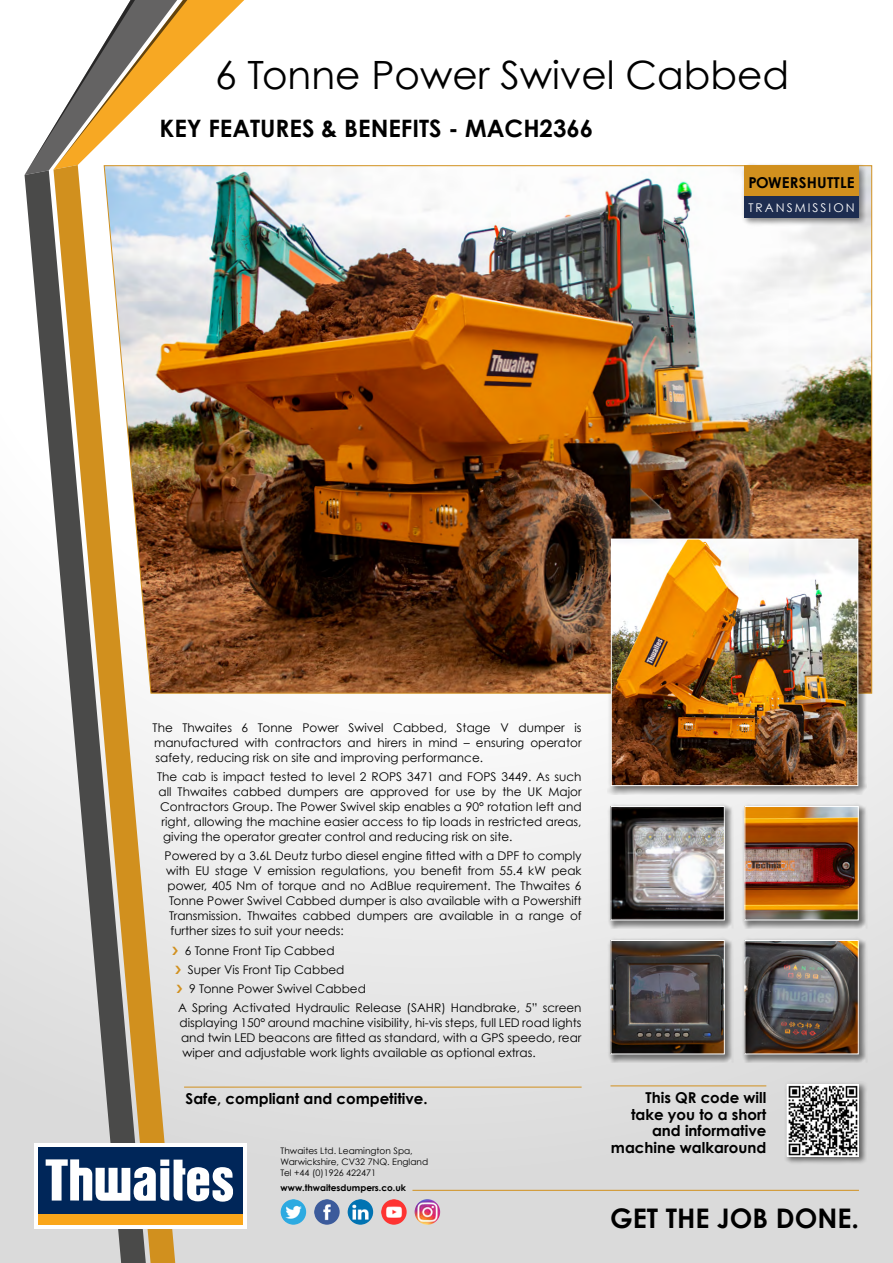
<style>
.page{position:relative;width:893px;height:1263px;background:#fff}
.page>*{position:absolute;margin:0;border:0;box-sizing:border-box;transform-origin:0 0}
.t1{font:39px "Century Gothic";color:#000}
.t2{font:700 27px "Century Gothic";color:#000}
.t3{font:700 24px "Century Gothic";color:#000}
.t4{font:700 15px/16.5px "Century Gothic";color:#000;text-align:right}
.t5{font:12px/15px "Century Gothic";color:#000;text-align:justify}
.t6{font:12px "Century Gothic";letter-spacing:.17em;color:#fff}
.t7{font:9px/10.8px "Century Gothic";color:#000}
.t8{font:700 9px "Century Gothic";color:#000}
</style>
<div class="page">
<div style="left:0;top:0;width:893px;height:1263px;background:linear-gradient(to bottom,#fff,#ddd)"></div>
<svg style="left:146px;top:694px;width:29px;height:569px;fill:#e8e8e8"></svg>
<svg style="left:25px;top:175px;width:121px;height:1088px"></svg>
<svg style="left:25px;top:0;width:219px;height:175px"></svg>
<div style="left:34px;top:1143px;width:213px;height:86px;background:#fff"></div>
<div style="left:38px;top:1214px;width:204px;height:11px;background:#faa61a"></div>
<div style="left:38px;top:1148px;width:204px;height:66px;background:#002659"></div>
<svg style="left:46px;top:1159px;width:187px;height:43px"></svg>
<img style="left:281px;top:1199px;width:25px;height:26px;border-radius:13px">
<img style="left:314px;top:1199px;width:26px;height:26px;border-radius:13px">
<img style="left:348px;top:1199px;width:25px;height:26px;border-radius:13px">
<img style="left:381px;top:1199px;width:26px;height:26px;border-radius:13px">
<img style="left:415px;top:1199px;width:25px;height:26px;border-radius:13px">
<img style="left:103px;top:165px;width:769px;height:529px">
<div style="left:608px;top:535px;width:259px;height:260px;background:#000;opacity:.5"></div>
<img style="left:613px;top:541px;width:243px;height:243px">
<div style="left:611px;top:539px;width:247px;height:247px;border:1px solid #fff"></div>
<div style="left:741px;top:803px;width:127px;height:126px;background:#000;opacity:.5"></div>
<img style="left:746px;top:808px;width:111px;height:110px">
<div style="left:744px;top:806px;width:115px;height:114px;border:1px solid #fff"></div>
<div style="left:607px;top:803px;width:127px;height:126px;background:#000;opacity:.5"></div>
<img style="left:612px;top:808px;width:111px;height:110px">
<div style="left:610px;top:806px;width:115px;height:114px;border:1px solid #fff"></div>
<div style="left:741px;top:937px;width:127px;height:126px;background:#000;opacity:.5"></div>
<img style="left:746px;top:942px;width:111px;height:110px">
<div style="left:744px;top:940px;width:115px;height:114px;border:1px solid #fff"></div>
<div style="left:607px;top:937px;width:127px;height:126px;background:#000;opacity:.5"></div>
<img style="left:612px;top:942px;width:111px;height:110px">
<div style="left:610px;top:940px;width:115px;height:114px;border:1px solid #fff"></div>
<div style="left:784px;top:1081px;width:83px;height:84px;background:#000;opacity:.5"></div>
<img style="left:789px;top:1086px;width:68px;height:69px">
<div style="left:787px;top:1084px;width:72px;height:73px;border:1px solid #fff"></div>
<hr style="left:412px;top:1190px;width:447px;height:1px;background:#d1901e">
<hr style="left:610px;top:1085px;width:156px;height:1px;background:#d1901e">
<hr style="left:184px;top:1087px;width:398px;height:1px;background:#d1901e">
<div style="left:741px;top:162px;width:126px;height:65px;background:#000;opacity:.5"></div>
<div style="left:744px;top:165px;width:115px;height:31px;background:#d1901e"></div>
<div style="left:744px;top:196px;width:115px;height:22px;background:#1d2d50"></div>
<svg style="left:172px;top:946px;width:6px;height:9px"></svg>
<svg style="left:175px;top:965px;width:6px;height:9px"></svg>
<svg style="left:177px;top:985px;width:5px;height:8px"></svg>
<h1 class="t1" style="left:215px;top:51px;width:576px">6 Tonne Power Swivel Cabbed</h1>
<h3 class="t3" style="left:159px;top:113px;width:435px">KEY FEATURES &amp; BENEFITS - MACH2366</h3>
<p class="t4" style="left:748px;top:174px;width:108px">POWERSHUTTLE</p>
<p class="t6" style="left:748px;top:200px;width:108px">TRANSMISSION</p>
<p class="t5" style="left:153px;top:720px;width:431px">The Thwaites 6 Tonne Power Swivel Cabbed, Stage V dumper is manufactured with contractors and hirers in mind – ensuring operator safety, reducing risk on site and improving performance.</p>
<p class="t5" style="left:157px;top:769px;width:426px">The cab is impact tested to level 2 ROPS 3471 and FOPS 3449. As such</p>
<p class="t5" style="left:159px;top:784px;width:424px">all Thwaites cabbed dumpers are approved for use by the UK Major</p>
<p class="t5" style="left:160px;top:799px;width:423px">Contractors Group. The Power Swivel skip enables a 90° rotation left and</p>
<p class="t5" style="left:162px;top:814px;width:422px">right, allowing the machine easier access to tip loads in restricted areas,</p>
<p class="t5" style="left:163px;top:829px;width:351px">giving the operator greater control and reducing risk on site.</p>
<p class="t5" style="left:165px;top:848px;width:418px">Powered by a 3.6L Deutz turbo diesel engine fitted with a DPF to comply</p>
<p class="t5" style="left:166px;top:863px;width:417px">with EU stage V emission regulations, you benefit from 55.4 kW peak</p>
<p class="t5" style="left:168px;top:878px;width:416px">power, 405 Nm of torque and no AdBlue requirement. The Thwaites 6</p>
<p class="t5" style="left:169px;top:893px;width:414px">Tonne Power Swivel Cabbed dumper is also available with a Powershift</p>
<p class="t5" style="left:169px;top:908px;width:414px">Transmission. Thwaites cabbed dumpers are available in a range of</p>
<p class="t5" style="left:171px;top:923px;width:175px">further sizes to suit your needs:</p>
<p class="t5" style="left:185px;top:943px;width:151px">6 Tonne Front Tip Cabbed</p>
<p class="t5" style="left:188px;top:962px;width:158px">Super Vis Front Tip Cabbed</p>
<p class="t5" style="left:189px;top:981px;width:178px">9 Tonne Power Swivel Cabbed</p>
<p class="t5" style="left:178px;top:1000px;width:405px">A Spring Activated Hydraulic Release (SAHR) Handbrake, 5” screen</p>
<p class="t5" style="left:180px;top:1015px;width:404px">displaying 150° around machine visibility, hi-vis steps, full LED road lights and twin LED beacons are fitted as standard, with a GPS speedo, rear wiper and adjustable work lights available as optional extras.</p>
<p class="t4" style="left:186px;top:1090px;width:244px">Safe, compliant and competitive.</p>
<p class="t7" style="left:281px;top:1145px;width:149px">Thwaites Ltd. Leamington Spa,<br>Warwickshire, CV32 7NQ. England<br>Tel +44 (0)1926 422471</p>
<p class="t8" style="left:281px;top:1182px;width:127px">www.thwaitesdumpers.co.uk</p>
<p class="t4" style="left:611px;top:1089px;width:157px">This QR code will take you to a short and informative machine walkaround</p>
<h2 class="t2" style="left:610px;top:1201px;width:250px">GET THE JOB DONE.</h2>
</div>
